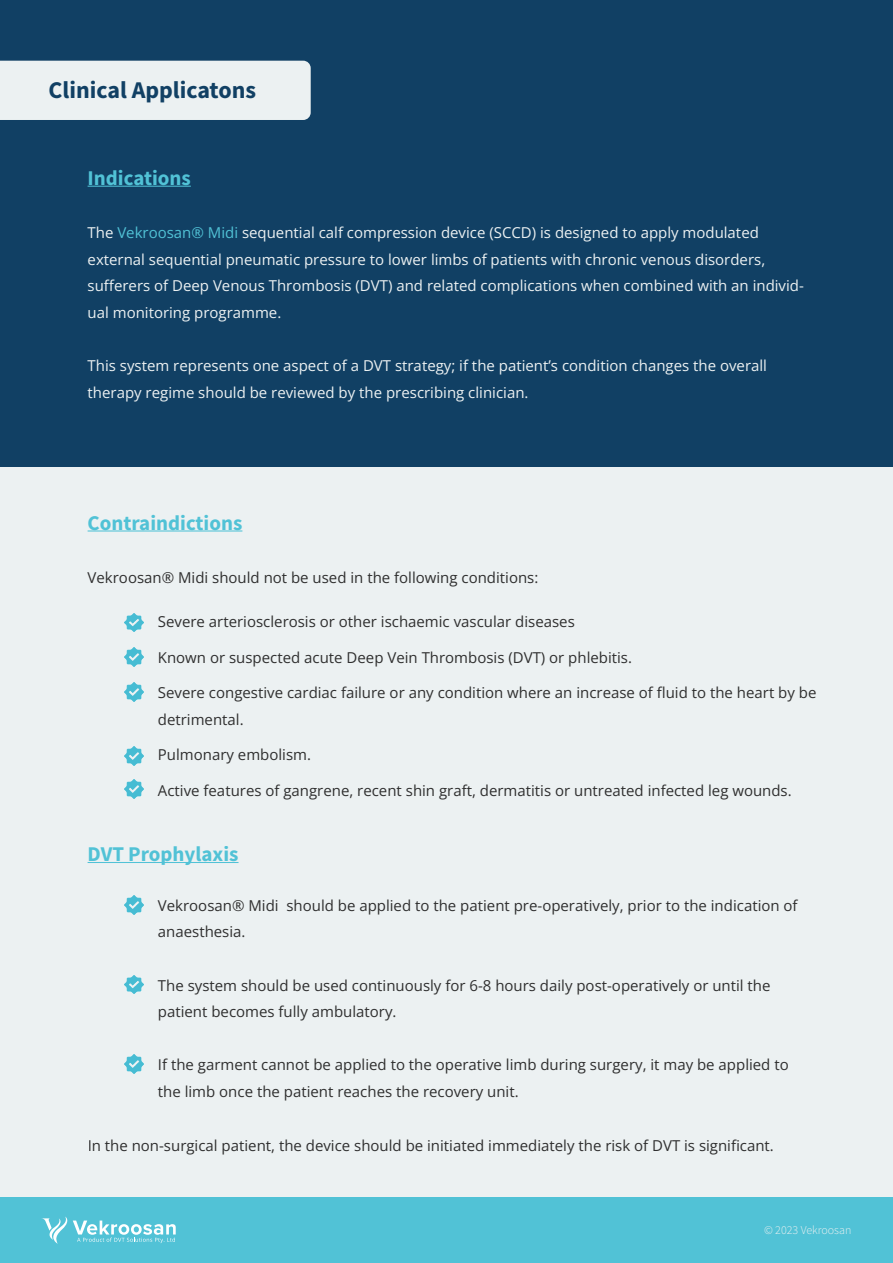
<style>
.page{position:relative;width:893px;height:1263px;background:#ecf1f2}
.page>*{position:absolute;margin:0;border:0;box-sizing:border-box;transform-origin:0 0}
.t1{font:700 24px "Source Sans Pro";color:#114064}
.t2{font:700 21px "Source Sans Pro";color:#51c2d6}
.t3{font:15px/26.5px "Open Sans";color:#2f2f2f}
.t4{font:15px/26.5px "Open Sans";color:#ecf1f2}
.t5{font:300 12px "Source Sans Pro";color:#ecf1f2}
.s1{color:#51c2d6}
</style>
<div class="page">
<div style="left:0;top:0;width:893px;height:466px;background:#114064"></div>
<hr style="left:88px;top:186px;width:103px;height:1px;background:#51c2d6">
<div style="left:0;top:1197px;width:893px;height:66px;background:#51c2d6"></div>
<div style="left:0;top:61px;width:311px;height:59px;background:#ecf1f2"></div>
<svg style="left:42px;top:1216px;width:25px;height:28px"></svg>
<svg style="left:73px;top:1220px;width:103px;height:23px"></svg>
<hr style="left:88px;top:530px;width:154px;height:1px;background:#51c2d6">
<hr style="left:88px;top:862px;width:151px;height:1px;background:#51c2d6">
<img style="left:125px;top:613px;width:18px;height:19px">
<img style="left:125px;top:648px;width:18px;height:18px">
<img style="left:125px;top:683px;width:18px;height:18px">
<img style="left:125px;top:747px;width:18px;height:18px">
<img style="left:125px;top:780px;width:18px;height:18px">
<img style="left:125px;top:896px;width:18px;height:18px">
<img style="left:125px;top:975px;width:18px;height:19px">
<img style="left:125px;top:1055px;width:18px;height:18px">
<h1 class="t1" style="left:49px;top:73px;width:209px">Clinical Applicatons</h1>
<h2 class="t2" style="left:88px;top:164px;width:105px">Indications</h2>
<p class="t4" style="left:88px;top:219px;width:718px">The <span class="s1">Vekroosan® Midi</span> sequential calf compression device (SCCD) is designed to apply modulated external sequential pneumatic pressure to lower limbs of patients with chronic venous disorders, sufferers of Deep Venous Thrombosis (DVT) and related complications when combined with an individ&shy;ual monitoring programme.</p>
<p class="t4" style="left:88px;top:352px;width:681px">This system represents one aspect of a DVT strategy; if the patient’s condition changes the overall therapy regime should be reviewed by the prescribing clinician.</p>
<h2 class="t2" style="left:88px;top:509px;width:156px">Contraindictions</h2>
<p class="t3" style="left:88px;top:564px;width:452px">Vekroosan® Midi should not be used in the following conditions:</p>
<p class="t3" style="left:158px;top:608px;width:418px">Severe arteriosclerosis or other ischaemic vascular diseases</p>
<p class="t3" style="left:158px;top:643px;width:476px">Known or suspected acute Deep Vein Thrombosis (DVT) or phlebitis.</p>
<p class="t3" style="left:158px;top:679px;width:660px">Severe congestive cardiac failure or any condition where an increase of fluid to the heart by be detrimental.</p>
<p class="t3" style="left:158px;top:741px;width:155px">Pulmonary embolism.</p>
<p class="t3" style="left:158px;top:777px;width:635px">Active features of gangrene, recent shin graft, dermatitis or untreated infected leg wounds.</p>
<h2 class="t2" style="left:88px;top:840px;width:152px">DVT Prophylaxis</h2>
<p class="t3" style="left:158px;top:892px;width:641px">Vekroosan® Midi should be applied to the patient pre-operatively, prior to the indication of anaesthesia.</p>
<p class="t3" style="left:158px;top:971px;width:614px">The system should be used continuously for 6-8 hours daily post-operatively or until the patient becomes fully ambulatory.</p>
<p class="t3" style="left:158px;top:1051px;width:632px">If the garment cannot be applied to the operative limb during surgery, it may be applied to the limb once the patient reaches the recovery unit.</p>
<p class="t3" style="left:88px;top:1132px;width:688px">In the non-surgical patient, the device should be initiated immediately the risk of DVT is significant.</p>
<p class="t5" style="left:764px;top:1222px;width:89px">© 2023 Vekroosan</p>
</div>
